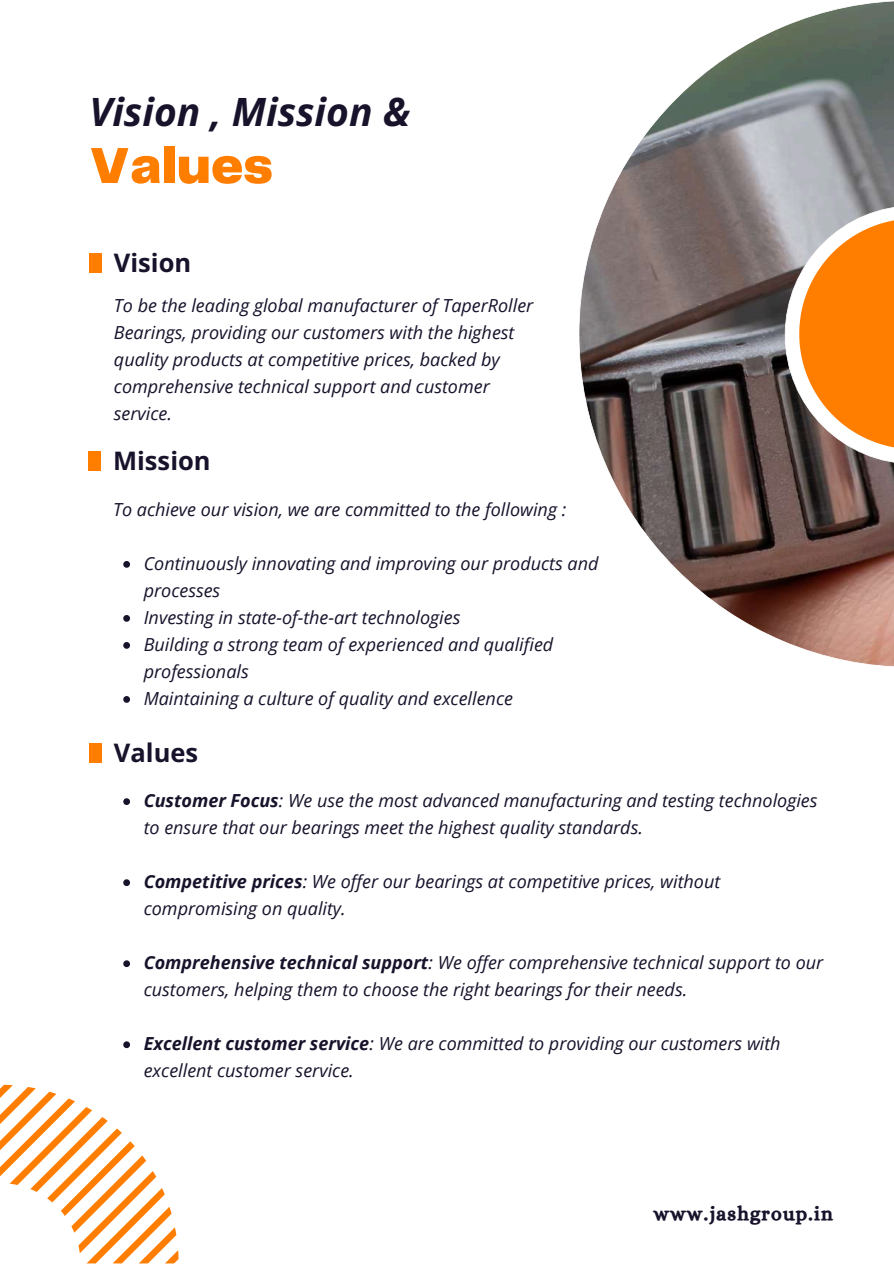
<style>
.page{position:relative;width:894px;height:1264px;background:#fff}
.page>*{position:absolute;margin:0;border:0;box-sizing:border-box;transform-origin:0 0}
.t1{font:900 52.5px "Telegraf";color:#ff7e00}
.t2{font:italic 700 39px "Open Sans";color:#18122b}
.t3{font:700 25.5px "Open Sans";color:#18122b}
.t4{font:19.5px "CA Generated";letter-spacing:.065em;color:#18122b}
.t5{font:italic 18px/27px "Open Sans";color:#18122b}
.s1{font-weight:700}
</style>
<div class="page">
<svg style="left:579px;top:1px;width:314px;height:666px"></svg>
<svg style="left:799px;top:218px;width:94px;height:231px;background:#f19135"></svg>
<div style="left:89px;top:253px;width:12px;height:20px;background:#ff7e00"></div>
<div style="left:88px;top:451px;width:13px;height:20px;background:#ff7e00"></div>
<svg style="left:0;top:1084px;width:178px;height:179px"></svg>
<div style="left:89px;top:743px;width:12px;height:20px;background:#ff7e00"></div>
<svg style="left:123px;top:561px;width:7px;height:6px"></svg>
<svg style="left:123px;top:615px;width:7px;height:6px"></svg>
<svg style="left:123px;top:642px;width:7px;height:6px"></svg>
<svg style="left:123px;top:696px;width:7px;height:6px"></svg>
<svg style="left:123px;top:798px;width:7px;height:7px"></svg>
<svg style="left:123px;top:879px;width:7px;height:7px"></svg>
<svg style="left:123px;top:960px;width:7px;height:7px"></svg>
<svg style="left:123px;top:1041px;width:7px;height:7px"></svg>
<h2 class="t2" style="left:89px;top:84px;width:322px">Vision , Mission &amp;</h2>
<h1 class="t1" style="left:89px;top:143px;width:185px">Values</h1>
<h3 class="t3" style="left:114px;top:245px;width:79px">Vision</h3>
<p class="t5" style="left:114px;top:292px;width:421px">To be the leading global manufacturer of TaperRoller Bearings, providing our customers with the highest quality products at competitive prices, backed by comprehensive technical support and customer service.</p>
<h3 class="t3" style="left:113px;top:443px;width:99px">Mission</h3>
<p class="t5" style="left:113px;top:495px;width:454px">To achieve our vision, we are committed to the following :</p>
<p class="t5" style="left:144px;top:549px;width:456px">Continuously innovating and improving our products and processes<br>Investing in state-of-the-art technologies<br>Building a strong team of experienced and qualified professionals<br>Maintaining a culture of quality and excellence</p>
<h3 class="t3" style="left:114px;top:734px;width:86px">Values</h3>
<p class="t5" style="left:144px;top:786px;width:675px"><span class="s1">Customer Focus</span>: We use the most advanced manufacturing and testing technologies to ensure that our bearings meet the highest quality standards.</p>
<p class="t5" style="left:144px;top:867px;width:578px"><span class="s1">Competitive prices</span>: We offer our bearings at competitive prices, without compromising on quality.</p>
<p class="t5" style="left:144px;top:948px;width:681px"><span class="s1">Comprehensive technical support</span>: We offer comprehensive technical support to our customers, helping them to choose the right bearings for their needs.</p>
<p class="t5" style="left:144px;top:1029px;width:638px"><span class="s1">Excellent customer service</span>: We are committed to providing our customers with excellent customer service.</p>
<p class="t4" style="left:653px;top:1202px;width:181px">www.jashgroup.in</p>
</div>
